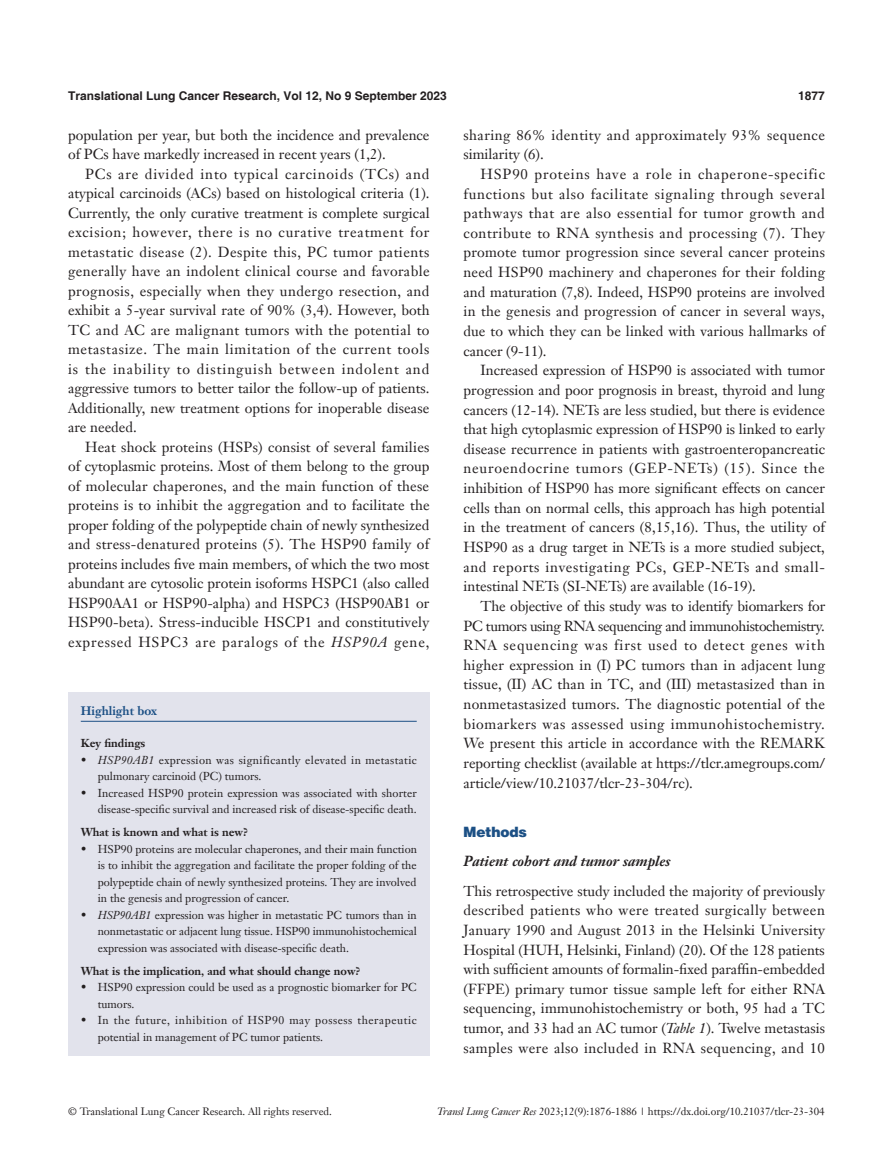
<style>
.page{position:relative;width:893px;height:1170px;background:#fff}
.page>*{position:absolute;margin:0;border:0;box-sizing:border-box;transform-origin:0 0}
.t1{font:14.25px/19.6px "Janson Text LT";letter-spacing:.005em;color:#231f20;text-align:justify}
.t2{font:14.25px/19.6px "Janson Text LT";letter-spacing:.03em;color:#231f20}
.t3{font:italic 700 14.25px "Janson Text LT";color:#231f20}
.t4{font:900 14.25px "Helvetica";color:#1c5085}
.t5{font:700 12px "Helvetica";color:#231f20}
.t6{font:700 12px "Janson Text LT";color:#1c5085}
.t7{font:11.25px/16.5px "Janson Text LT";color:#231f20;text-align:justify}
.t8{font:11.25px/16.5px "Janson Text LT";letter-spacing:.05em;color:#231f20}
.t9{font:11.25px/16.5px "Janson Text LT";letter-spacing:.03em;color:#231f20}
.t10{font:700 11.25px "Janson Text LT";color:#231f20}
.t11{font:10.5px "Janson Text LT";color:#231f20}
.s1{font-style:italic}
</style>
<div class="page">
<div style="left:68px;top:691px;width:361px;height:363px;background:#e2e3ec"></div>
<hr style="left:81px;top:720px;width:336px;height:1px;background:#1c5085">
<p class="t5" style="left:68px;top:88px;width:380px">Translational Lung Cancer Research, Vol 12, No 9 September 2023</p>
<p class="t5" style="left:798px;top:88px;width:28px">1877</p>
<p class="t1" style="left:68px;top:125px;width:363px">population per year, but both the incidence and prevalence of PCs have markedly increased in recent years (1,2).</p>
<p class="t1" style="left:68px;top:164px;width:363px;text-indent:17px">PCs are divided into typical carcinoids (TCs) and atypical carcinoids (ACs) based on histological criteria (1).<br>Currently, the only curative treatment is complete surgical excision; however, there is no curative treatment for metastatic disease (2). Despite this, PC tumor patients generally have an indolent clinical course and favorable prognosis, especially when they undergo resection, and exhibit a 5-year survival rate of 90% (3,4). However, both TC and AC are malignant tumors with the potential to metastasize. The main limitation of the current tools is the inability to distinguish between indolent and aggressive tumors to better tailor the follow-up of patients.<br>Additionally, new treatment options for inoperable disease are needed.</p>
<p class="t1" style="left:68px;top:437px;width:363px;text-indent:17px">Heat shock proteins (HSPs) consist of several families of cytoplasmic proteins. Most of them belong to the group of molecular chaperones, and the main function of these proteins is to inhibit the aggregation and to facilitate the proper folding of the polypeptide chain of newly synthesized and stress-denatured proteins (5). The HSP90 family of proteins includes five main members, of which the two most abundant are cytosolic protein isoforms HSPC1 (also called HSP90AA1 or HSP90-alpha) and HSPC3 (HSP90AB1 or HSP90-beta). Stress-inducible HSCP1 and constitutively expressed HSPC3 are paralogs of the <span class="s1">HSP90A</span> gene,</p>
<p class="t6" style="left:81px;top:703px;width:78px">Highlight box</p>
<p class="t10" style="left:81px;top:736px;width:66px">Key findings</p>
<p class="t9" style="left:98px;top:751px;width:321px;text-indent:-17px">• <span class="s1">HSP90AB1</span> expression was significantly elevated in metastatic pulmonary carcinoid (PC) tumors.</p>
<p class="t7" style="left:81px;top:784px;width:338px;text-align:right">• Increased HSP90 protein expression was associated with shorter disease-specific survival and increased risk of disease-specific death.</p>
<p class="t10" style="left:81px;top:825px;width:169px">What is known and what is new?</p>
<p class="t7" style="left:98px;top:840px;width:321px;text-indent:-17px">• HSP90 proteins are molecular chaperones, and their main function is to inhibit the aggregation and facilitate the proper folding of the polypeptide chain of newly synthesized proteins. They are involved in the genesis and progression of cancer.</p>
<p class="t7" style="left:98px;top:906px;width:321px;text-indent:-17px">• <span class="s1">HSP90AB1</span> expression was higher in metastatic PC tumors than in nonmetastatic or adjacent lung tissue. HSP90 immunohistochemical expression was associated with disease-specific death.</p>
<p class="t10" style="left:81px;top:963px;width:281px">What is the implication, and what should change now?</p>
<p class="t7" style="left:98px;top:978px;width:320px;text-indent:-17px">• HSP90 expression could be used as a prognostic biomarker for PC tumors.</p>
<p class="t8" style="left:98px;top:1011px;width:320px;text-indent:-17px">• In the future, inhibition of HSP90 may possess therapeutic potential in management of PC tumor patients.</p>
<p class="t2" style="left:463px;top:125px;width:363px">sharing 86% identity and approximately 93% sequence similarity (6).</p>
<p class="t1" style="left:463px;top:164px;width:363px;text-indent:17px">HSP90 proteins have a role in chaperone-specific functions but also facilitate signaling through several pathways that are also essential for tumor growth and contribute to RNA synthesis and processing (7). They promote tumor progression since several cancer proteins need HSP90 machinery and chaperones for their folding and maturation (7,8). Indeed, HSP90 proteins are involved in the genesis and progression of cancer in several ways, due to which they can be linked with various hallmarks of cancer (9-11).</p>
<p class="t1" style="left:463px;top:360px;width:363px;text-indent:17px">Increased expression of HSP90 is associated with tumor progression and poor prognosis in breast, thyroid and lung cancers (12-14). NETs are less studied, but there is evidence that high cytoplasmic expression of HSP90 is linked to early disease recurrence in patients with gastroenteropancreatic neuroendocrine tumors (GEP-NETs) (15). Since the inhibition of HSP90 has more significant effects on cancer cells than on normal cells, this approach has high potential in the treatment of cancers (8,15,16). Thus, the utility of HSP90 as a drug target in NETs is a more studied subject, and reports investigating PCs, GEP-NETs and small&shy;intestinal NETs (SI-NETs) are available (16-19).</p>
<p class="t1" style="left:463px;top:596px;width:363px;text-indent:17px">The objective of this study was to identify biomarkers for PC tumors using RNA sequencing and immunohistochemistry.<br>RNA sequencing was first used to detect genes with higher expression in (I) PC tumors than in adjacent lung tissue, (II) AC than in TC, and (III) metastasized than in nonmetastasized tumors. The diagnostic potential of the biomarkers was assessed using immunohistochemistry.<br>We present this article in accordance with the REMARK reporting checklist (available at https://tlcr.amegroups.com/ article/view/10.21037/tlcr-23-304/rc).</p>
<p class="t4" style="left:463px;top:822px;width:65px">Methods</p>
<p class="t3" style="left:463px;top:851px;width:208px">Patient cohort and tumor samples</p>
<p class="t1" style="left:463px;top:880px;width:363px">This retrospective study included the majority of previously described patients who were treated surgically between January 1990 and August 2013 in the Helsinki University Hospital (HUH, Helsinki, Finland) (20). Of the 128 patients with sufficient amounts of formalin-fixed paraffin-embedded (FFPE) primary tumor tissue sample left for either RNA sequencing, immunohistochemistry or both, 95 had a TC tumor, and 33 had an AC tumor (<span class="s1">Table 1</span>). Twelve metastasis samples were also included in RNA sequencing, and 10</p>
<p class="t11" style="left:68px;top:1104px;width:265px">© Translational Lung Cancer Research. All rights reserved.</p>
<p class="t11" style="left:437px;top:1104px;width:389px"><span class="s1">Transl Lung Cancer Res</span> 2023;12(9):1876-1886 | https://dx.doi.org/10.21037/tlcr-23-304</p>
</div>
